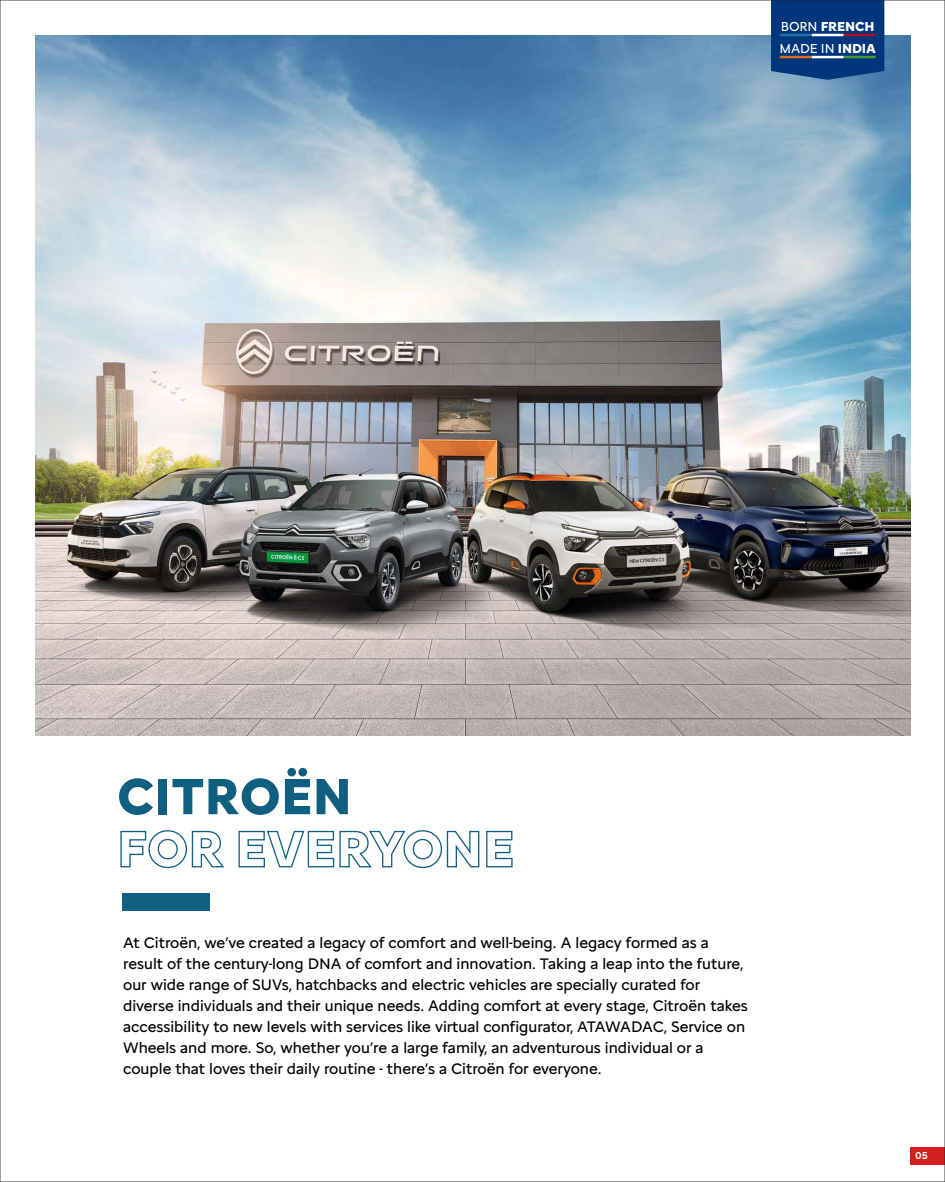
<style>
.page{position:relative;width:945px;height:1182px;background:#fff}
.page>*{position:absolute;margin:0;border:0;box-sizing:border-box;transform-origin:0 0}
.t1{font:700 52.5px "Citroen Type";color:#115f80}
.t2{font:15.75px/21px "Citroen Type";color:#000}
.t3{font:700 13.47px/22.1px "Citroen Type";letter-spacing:-.01em;color:#fff}
.t4{font:500 10.5px "Citroen Type";color:#fff}
.s1{font-weight:400}
</style>
<div class="page">
<img style="left:0;top:0;width:945px;height:1181px">
<p class="t3" style="left:780px;top:15px;width:98px"><span class="s1">BORN</span> FRENCH<br><span class="s1">MADE IN</span> INDIA</p>
<h1 class="t1" style="left:117px;top:756px;width:236px">CITROËN</h1>
<p class="t2" style="left:123px;top:931px;width:626px">At Citroën, we’ve created a legacy of comfort and well-being. A legacy formed as a result of the century-long DNA of comfort and innovation. Taking a leap into the future, our wide range of SUVs, hatchbacks and electric vehicles are specially curated for diverse individuals and their unique needs. Adding comfort at every stage, Citroën takes accessibility to new levels with services like virtual configurator, ATAWADAC, Service on Wheels and more. So, whether you’re a large family, an adventurous individual or a couple that loves their daily routine - there’s a Citroën for everyone.</p>
<p class="t4" style="left:915px;top:1147px;width:14px">05</p>
</div>
